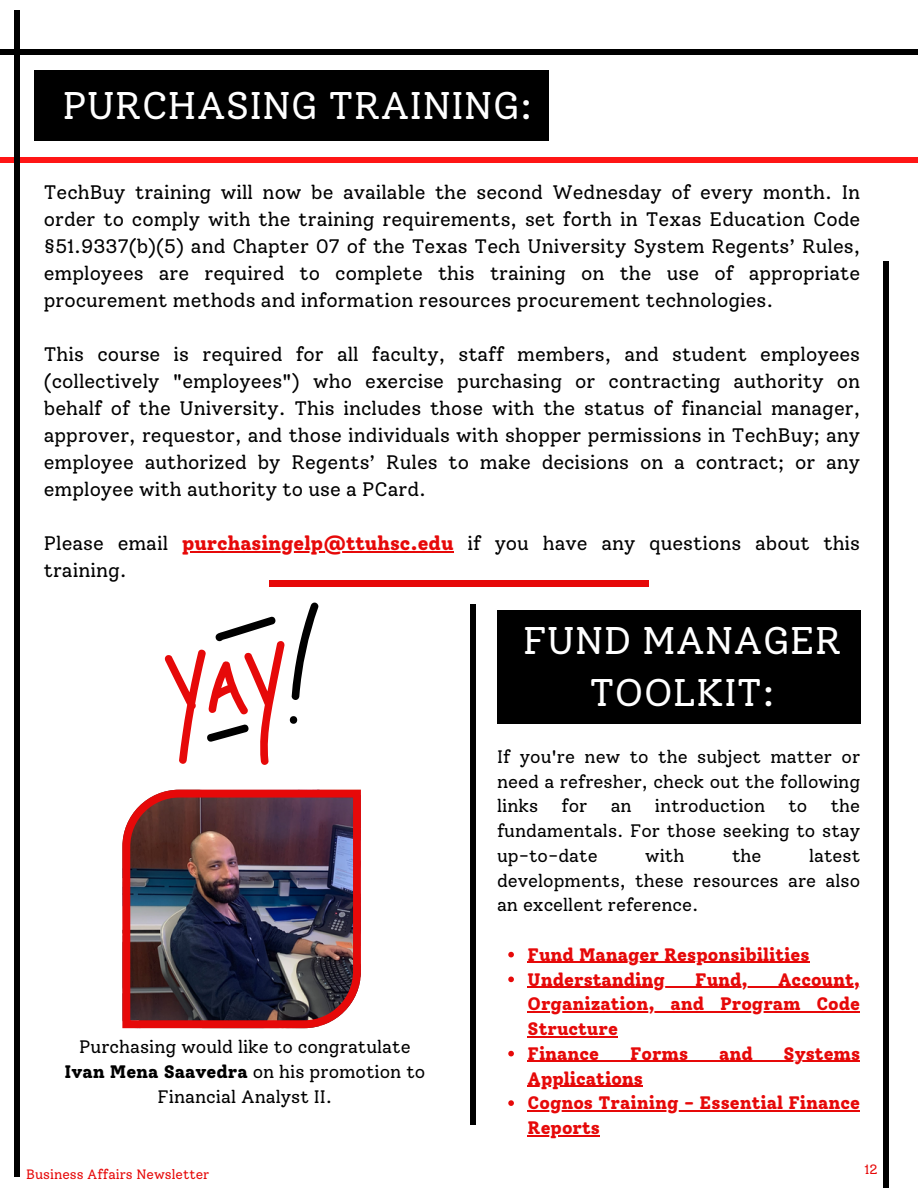
<style>
.page{position:relative;width:918px;height:1188px;background:#fff}
.page>*{position:absolute;margin:0;border:0;box-sizing:border-box;transform-origin:0 0}
.t1{font:38.4px/52.8px "Solway";color:#fff;text-align:center}
.t2{font:19.5px/27px "Solway";color:#000;text-align:justify}
.t3{font:18px/24.8px "Solway";color:#000;text-align:justify}
.t4{font:800 18px/24.8px "Solway";color:#e60909}
.t5{font:13.5px "Solway";color:#e60909}
.s1{font-weight:800;color:#e60909}
.s2{font-weight:800}
</style>
<div class="page">
<div style="left:0;top:157px;width:918px;height:5px;background:#ff1616"></div>
<div style="left:269px;top:580px;width:380px;height:6px;background:#e60909"></div>
<div style="left:0;top:49px;width:918px;height:6px;background:#000"></div>
<div style="left:884px;top:261px;width:5px;height:927px;background:#000"></div>
<div style="left:14px;top:10px;width:6px;height:1167px;background:#000"></div>
<div style="left:34px;top:70px;width:514px;height:71px;background:#000"></div>
<div style="left:470px;top:605px;width:6px;height:520px;background:#000"></div>
<img style="left:122px;top:790px;width:239px;height:238px">
<hr style="left:182px;top:551px;width:272px;height:1px;background:#e60909">
<svg style="left:164px;top:602px;width:155px;height:163px"></svg>
<div style="left:497px;top:610px;width:363px;height:114px;background:#000"></div>
<svg style="left:508px;top:952px;width:6px;height:5px"></svg>
<hr style="left:528px;top:962px;width:282px;height:1px;background:#e60909">
<svg style="left:508px;top:977px;width:6px;height:5px"></svg>
<hr style="left:528px;top:987px;width:332px;height:1px;background:#e60909">
<hr style="left:528px;top:1011px;width:332px;height:2px;background:#e60909">
<hr style="left:528px;top:1036px;width:90px;height:1px;background:#e60909">
<svg style="left:508px;top:1051px;width:6px;height:5px"></svg>
<hr style="left:528px;top:1061px;width:332px;height:1px;background:#e60909">
<hr style="left:528px;top:1086px;width:115px;height:1px;background:#e60909">
<svg style="left:508px;top:1100px;width:6px;height:6px"></svg>
<hr style="left:528px;top:1110px;width:332px;height:2px;background:#e60909">
<hr style="left:528px;top:1135px;width:72px;height:1px;background:#e60909">
<h2 class="t1" style="left:62px;top:79px;width:472px">PURCHASING TRAINING:</h2>
<h2 class="t2" style="left:44px;top:179px;width:818px">TechBuy training will now be available the second Wednesday of every month. In order to comply with the training requirements, set forth in Texas Education Code §51.9337(b)(5) and Chapter 07 of the Texas Tech University System Regents’ Rules, employees are required to complete this training on the use of appropriate procurement methods and information resources procurement technologies.</h2>
<h2 class="t2" style="left:44px;top:341px;width:818px">This course is required for all faculty, staff members, and student employees (collectively "employees") who exercise purchasing or contracting authority on behalf of the University. This includes those with the status of financial manager, approver, requestor, and those individuals with shopper permissions in TechBuy; any employee authorized by Regents’ Rules to make decisions on a contract; or any employee with authority to use a PCard.</h2>
<p class="t2" style="left:44px;top:530px;width:126px">Please email</p>
<h1 class="t2" style="left:182px;top:530px;width:680px"><span class="s1">purchasingelp@ttuhsc.edu</span> if you have any questions about this</h1>
<h1 class="t2" style="left:44px;top:557px;width:84px">training.</h1>
<h2 class="t3" style="left:64px;top:1035px;width:362px;text-align:center">Purchasing would like to congratulate<br><span class="s2">Ivan Mena Saavedra</span> on his promotion to<br>Financial Analyst II.</h2>
<p class="t1" style="left:523px;top:614px;width:320px">FUND MANAGER<br>TOOLKIT:</p>
<p class="t3" style="left:497px;top:744px;width:365px">If you're new to the subject matter or need a refresher, check out the following links</p>
<p class="t3" style="left:562px;top:794px;width:27px">for</p>
<p class="t3" style="left:611px;top:794px;width:23px">an</p>
<p class="t3" style="left:655px;top:794px;width:112px">introduction</p>
<p class="t3" style="left:788px;top:794px;width:20px">to</p>
<p class="t3" style="left:497px;top:794px;width:365px;text-indent:334px">the fundamentals. For those seeking to stay up-to-date</p>
<p class="t3" style="left:497px;top:843px;width:365px;text-indent:312px">latest developments, these resources are also an excellent reference.</p>
<p class="t4" style="left:528px;top:942px;width:284px">Fund Manager Responsibilities</p>
<h2 class="t4" style="left:528px;top:967px;width:139px">Understanding</h2>
<h2 class="t4" style="left:695px;top:967px;width:54px">Fund,</h2>
<h2 class="t4" style="left:778px;top:967px;width:83px">Account,</h2>
<p class="t4" style="left:528px;top:992px;width:334px">Organization, and Program Code<br>Structure<br>Finance</p>
<p class="t3" style="left:645px;top:843px;width:41px">with</p>
<p class="t3" style="left:732px;top:843px;width:31px">the</p>
<p class="t4" style="left:630px;top:1041px;width:60px">Forms</p>
<p class="t4" style="left:719px;top:1041px;width:35px">and</p>
<p class="t4" style="left:784px;top:1041px;width:78px">Systems</p>
<p class="t4" style="left:528px;top:1066px;width:334px">Applications<br>Cognos Training - Essential Finance<br>Reports</p>
<p class="t5" style="left:26px;top:1166px;width:185px">Business Affairs Newsletter</p>
<p class="t5" style="left:864px;top:1161px;width:15px">12</p>
</div>
